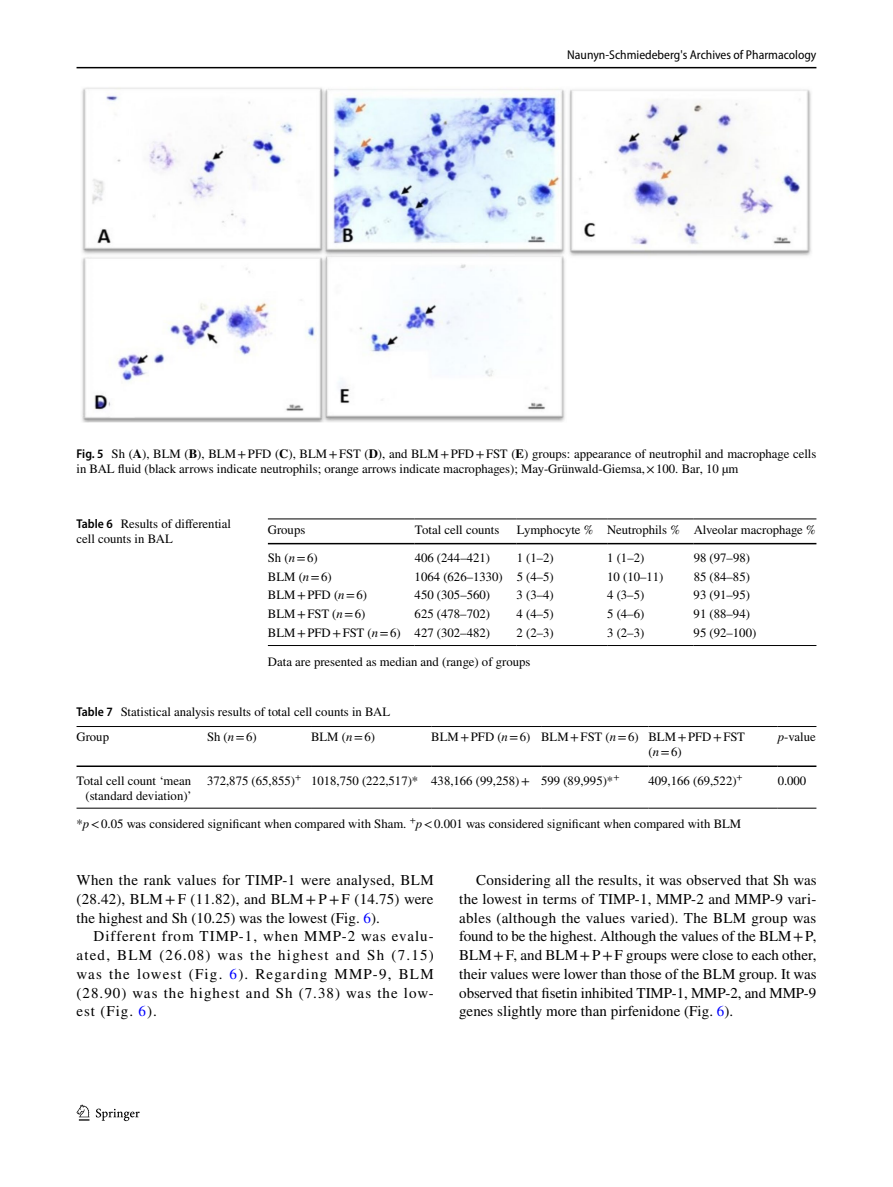
<style>
.page{position:relative;width:893px;height:1187px;background:#fff}
.page>*{position:absolute;margin:0;border:0;box-sizing:border-box;transform-origin:0 0}
.t1{font:15px/18.8px "STIX";letter-spacing:.005em;color:#000;text-align:justify}
.t2{font:12.75px/15px "STIX";color:#000}
.t3{font:semi-condensed 12.75px "Myriad Pro";color:#000}
.s1{font-family:"Myriad Pro";font-weight:600;font-stretch:semi-condensed}
.s2{font-weight:700}
.s3{font-style:italic}
.s4{color:#00f}
</style>
<div class="page">
<hr style="left:77px;top:67px;width:739px;height:1px;background:#000">
<svg style="left:77px;top:1104px;width:12px;height:16px"></svg>
<svg style="left:96px;top:1108px;width:44px;height:12px"></svg>
<hr style="left:268px;top:518px;width:147px;height:1px;background:#000">
<hr style="left:268px;top:543px;width:147px;height:1px;background:#000">
<hr style="left:415px;top:518px;width:102px;height:1px;background:#000">
<hr style="left:415px;top:543px;width:102px;height:1px;background:#000">
<hr style="left:517px;top:518px;width:90px;height:1px;background:#000">
<hr style="left:517px;top:543px;width:90px;height:1px;background:#000">
<hr style="left:607px;top:518px;width:87px;height:1px;background:#000">
<hr style="left:607px;top:543px;width:87px;height:1px;background:#000">
<hr style="left:694px;top:518px;width:122px;height:1px;background:#000">
<hr style="left:694px;top:543px;width:122px;height:1px;background:#000">
<hr style="left:268px;top:645px;width:147px;height:1px;background:#000">
<hr style="left:415px;top:645px;width:102px;height:1px;background:#000">
<hr style="left:517px;top:645px;width:90px;height:1px;background:#000">
<hr style="left:607px;top:645px;width:87px;height:1px;background:#000">
<hr style="left:694px;top:645px;width:122px;height:1px;background:#000">
<hr style="left:77px;top:726px;width:130px;height:1px;background:#000">
<hr style="left:77px;top:765px;width:130px;height:2px;background:#000">
<hr style="left:207px;top:726px;width:104px;height:1px;background:#000">
<hr style="left:207px;top:765px;width:104px;height:2px;background:#000">
<hr style="left:311px;top:726px;width:120px;height:1px;background:#000">
<hr style="left:311px;top:765px;width:120px;height:2px;background:#000">
<hr style="left:431px;top:726px;width:110px;height:1px;background:#000">
<hr style="left:431px;top:765px;width:110px;height:2px;background:#000">
<hr style="left:541px;top:726px;width:107px;height:1px;background:#000">
<hr style="left:541px;top:765px;width:107px;height:2px;background:#000">
<hr style="left:648px;top:726px;width:130px;height:1px;background:#000">
<hr style="left:648px;top:765px;width:130px;height:2px;background:#000">
<hr style="left:778px;top:726px;width:38px;height:1px;background:#000">
<hr style="left:778px;top:765px;width:38px;height:2px;background:#000">
<hr style="left:77px;top:807px;width:130px;height:1px;background:#000">
<hr style="left:207px;top:807px;width:104px;height:1px;background:#000">
<hr style="left:311px;top:807px;width:120px;height:1px;background:#000">
<hr style="left:431px;top:807px;width:110px;height:1px;background:#000">
<hr style="left:541px;top:807px;width:107px;height:1px;background:#000">
<hr style="left:648px;top:807px;width:130px;height:1px;background:#000">
<hr style="left:778px;top:807px;width:38px;height:1px;background:#000">
<img style="left:81px;top:87px;width:731px;height:336px">
<p class="t3" style="left:567px;top:48px;width:251px">Naunyn-Schmiedeberg's Archives of Pharmacology</p>
<p class="t2" style="left:77px;top:447px;width:741px"><span class="s1">Fig. 5</span> Sh (<span class="s2">A</span>), BLM (<span class="s2">B</span>), BLM+PFD (<span class="s2">C</span>), BLM+FST (<span class="s2">D</span>), and BLM+PFD+FST (<span class="s2">E</span>) groups: appearance of neutrophil and macrophage cells in BAL fluid (black arrows indicate neutrophils; orange arrows indicate macrophages); May-Grünwald-Giemsa,×100. Bar, 10 µm</p>
<p class="t2" style="left:77px;top:517px;width:156px"><span class="s1">Table 6</span> Results of differential cell counts in BAL</p>
<p class="t2" style="left:268px;top:523px;width:39px">Groups</p>
<p class="t2" style="left:415px;top:523px;width:86px">Total cell counts</p>
<p class="t2" style="left:517px;top:523px;width:300px">Lymphocyte % Neutrophils % Alveolar macrophage %</p>
<p class="t2" style="left:268px;top:551px;width:51px">Sh (<span class="s3">n</span>=6)</p>
<p class="t2" style="left:415px;top:551px;width:77px">406 (244–421)</p>
<p class="t2" style="left:517px;top:551px;width:39px">1 (1–2)</p>
<p class="t2" style="left:607px;top:551px;width:39px">1 (1–2)</p>
<p class="t2" style="left:694px;top:551px;width:58px">98 (97–98)</p>
<p class="t2" style="left:268px;top:569px;width:65px">BLM (<span class="s3">n</span>=6)</p>
<p class="t2" style="left:415px;top:569px;width:141px">1064 (626–1330) 5 (4–5)</p>
<p class="t2" style="left:607px;top:569px;width:58px">10 (10–11)</p>
<p class="t2" style="left:694px;top:569px;width:58px">85 (84–85)</p>
<p class="t2" style="left:268px;top:588px;width:101px">BLM+PFD (<span class="s3">n</span>=6)</p>
<p class="t2" style="left:415px;top:588px;width:77px">450 (305–560)</p>
<p class="t2" style="left:517px;top:588px;width:39px">3 (3–4)</p>
<p class="t2" style="left:607px;top:588px;width:39px">4 (3–5)</p>
<p class="t2" style="left:694px;top:588px;width:58px">93 (91–95)</p>
<p class="t2" style="left:268px;top:607px;width:99px">BLM+FST (<span class="s3">n</span>=6)</p>
<p class="t2" style="left:415px;top:607px;width:77px">625 (478–702)</p>
<p class="t2" style="left:517px;top:607px;width:39px">4 (4–5)</p>
<p class="t2" style="left:607px;top:607px;width:39px">5 (4–6)</p>
<p class="t2" style="left:694px;top:607px;width:58px">91 (88–94)</p>
<p class="t2" style="left:268px;top:626px;width:224px">BLM+PFD+FST (<span class="s3">n</span>=6) 427 (302–482)</p>
<p class="t2" style="left:517px;top:626px;width:39px">2 (2–3)</p>
<p class="t2" style="left:607px;top:626px;width:39px">3 (2–3)</p>
<p class="t2" style="left:694px;top:626px;width:64px">95 (92–100)</p>
<p class="t2" style="left:268px;top:655px;width:264px">Data are presented as median and (range) of groups</p>
<p class="t2" style="left:76px;top:705px;width:315px"><span class="s1">Table 7</span> Statistical analysis results of total cell counts in BAL</p>
<p class="t2" style="left:77px;top:730px;width:34px">Group</p>
<p class="t2" style="left:207px;top:730px;width:51px">Sh (<span class="s3">n</span>=6)</p>
<p class="t2" style="left:311px;top:730px;width:65px">BLM (<span class="s3">n</span>=6)</p>
<p class="t2" style="left:648px;top:730px;width:98px;text-indent:-217px">BLM+PFD (<span class="s3">n</span>=6) BLM+FST (<span class="s3">n</span>=6) BLM+PFD+FST (<span class="s3">n</span>=6)</p>
<p class="t2" style="left:778px;top:730px;width:40px"><span class="s3">p</span>-value</p>
<p class="t2" style="left:77px;top:773px;width:117px;text-align:right">Total cell count ‘mean (standard deviation)’</p>
<p class="t2" style="left:207px;top:773px;width:414px">372,875 (65,855)<sup>+</sup> 1018,750 (222,517)* 438,166 (99,258)+ 599 (89,995)*<sup>+</sup></p>
<p class="t2" style="left:648px;top:773px;width:96px">409,166 (69,522)<sup>+</sup></p>
<p class="t2" style="left:778px;top:773px;width:30px">0.000</p>
<p class="t2" style="left:76px;top:817px;width:666px">*<span class="s3">p</span>&lt;0.05 was considered significant when compared with Sham. <sup>+</sup><span class="s3">p</span>&lt;0.001 was considered significant when compared with BLM</p>
<p class="t1" style="left:77px;top:871px;width:359px">When the rank values for TIMP-1 were analysed, BLM (28.42), BLM +F (11.82), and BLM +P+F (14.75) were the highest and Sh (10.25) was the lowest (Fig. <span class="s4">6</span>).</p>
<p class="t1" style="left:77px;top:927px;width:359px;text-indent:17px">Different from TIMP-1, when MMP-2 was evalu&shy;ated, BLM (26.08) was the highest and Sh (7.15) was the lowest (Fig. <span class="s4">6</span>). Regarding MMP-9, BLM (28.90) was the highest and Sh (7.38) was the low&shy;est (Fig. <span class="s4">6</span>).</p>
<p class="t1" style="left:459px;top:871px;width:359px;text-indent:17px">Considering all the results, it was observed that Sh was the lowest in terms of TIMP-1, MMP-2 and MMP-9 vari&shy;ables (although the values varied). The BLM group was found to be the highest. Although the values of the BLM+P, BLM+F, and BLM+P+F groups were close to each other, their values were lower than those of the BLM group. It was observed that fisetin inhibited TIMP-1, MMP-2, and MMP-9 genes slightly more than pirfenidone (Fig. <span class="s4">6</span>).</p>
</div>
